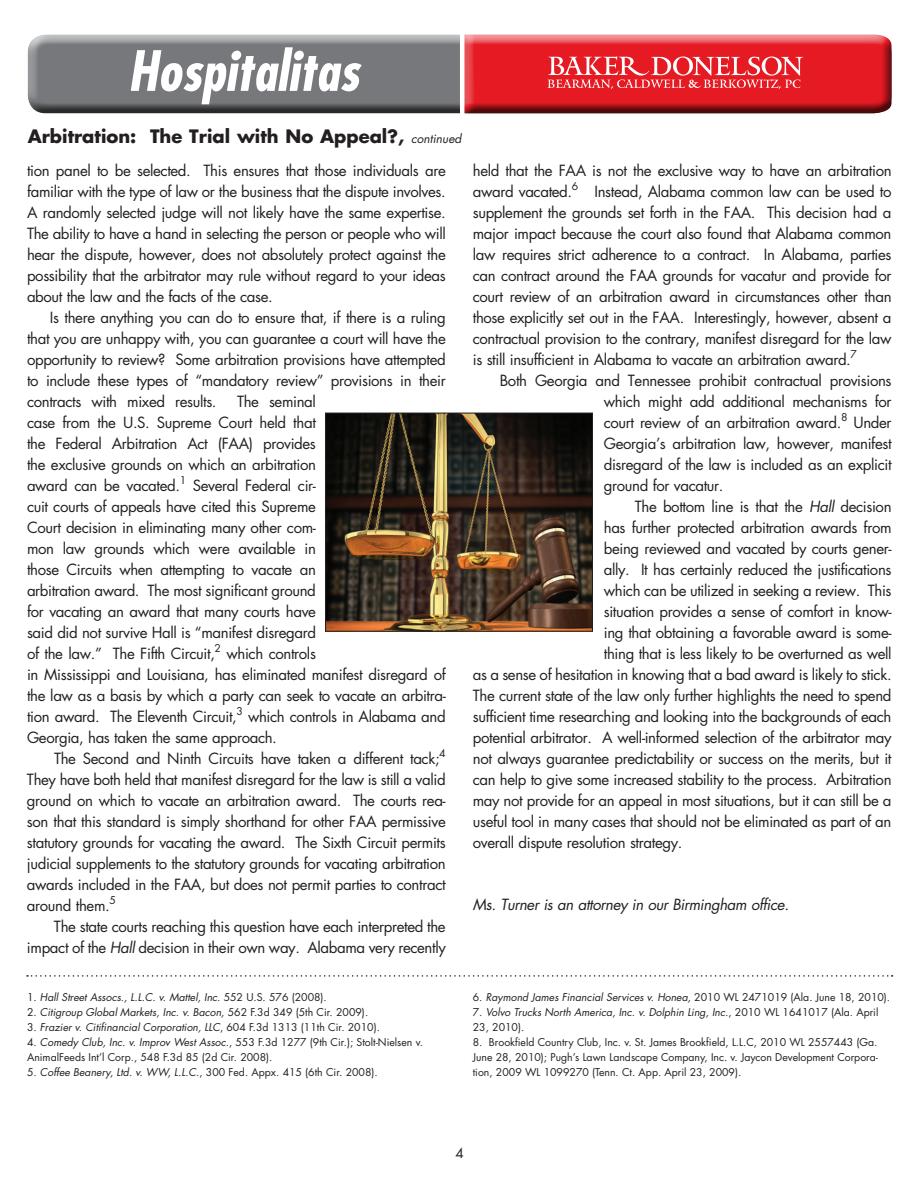
<style>
.page{position:relative;width:918px;height:1188px;background:#fff}
.page>*{position:absolute;margin:0;border:0;box-sizing:border-box;transform-origin:0 0}
.t1{font:italic 700 condensed 54px "Futura";color:#fff}
.t2{font:700 18px "Futura";color:#231f20}
.t3{font:15px/21px "Futura";letter-spacing:-.025em;color:#231f20;text-align:justify}
.t4{font:italic 15px "Futura";letter-spacing:-.025em;color:#231f20}
.t5{font:13.5px "Futura";color:#231f20}
.t6{font:10.5px/15px "Futura";color:#231f20}
.t7{font:italic 10.5px/15px "Futura";color:#231f20}
.s1{font-weight:400;font-style:italic;font-size:12px}
.s2{font-style:italic}
.s3{font-style:normal}
</style>
<div class="page">
<div style="left:26px;top:33px;width:867px;height:70px;background:#fff;opacity:.75"></div>
<div style="left:26px;top:38px;width:867px;height:77px;background:#231f20;opacity:.75"></div>
<div style="left:461px;top:37px;width:432px;height:78px;background:#a7a0a0"></div>
<hr style="left:460px;top:27px;width:4px;height:98px;background:#fff">
<svg style="left:464px;top:34px;width:428px;height:79px;background:#da343b"></svg>
<img style="left:327px;top:415px;width:264px;height:215px">
<div style="left:325px;top:413px;width:268px;height:219px;border:1px solid #231f20"></div>
<svg style="left:27px;top:975px;width:866px;height:2px"></svg>
<h1 class="t1" style="left:128px;top:37px;width:233px">Hospitalitas</h1>
<p class="t2" style="left:28px;top:124px;width:435px">Arbitration: The Trial with No Appeal?, <span class="s1">continued</span></p>
<p class="t3" style="left:27px;top:160px;width:420px">tion panel to be selected. This ensures that those individuals are familiar with the type of law or the business that the dispute involves.<br>A randomly selected judge will not likely have the same expertise.<br>The ability to have a hand in selecting the person or people who will hear the dispute, however, does not absolutely protect against the possibility that the arbitrator may rule without regard to your ideas about the law and the facts of the case.</p>
<p class="t3" style="left:27px;top:307px;width:420px;text-indent:23px">Is there anything you can do to ensure that, if there is a ruling that you are unhappy with, you can guarantee a court will have the opportunity to review? Some arbitration provisions have attempted to include these types of “mandatory review” provisions in their contracts with mixed results.</p>
<p class="t3" style="left:27px;top:391px;width:290px;text-indent:210px">The seminal case from the U.S. Supreme Court held that the Federal Arbitration Act (FAA) provides the exclusive grounds on which an arbitration award can be vacated.</p>
<p class="t6" style="left:180px;top:472px;width:8px">1</p>
<p class="t3" style="left:27px;top:475px;width:291px;text-indent:166px">Several Federal cir&shy;cuit courts of appeals have cited this Supreme Court decision in eliminating many other com&shy;mon law grounds which were available in those Circuits when attempting to vacate an arbitration award. The most significant ground for vacating an award that many courts have said did not survive Hall is “manifest disregard of the law.” The Fifth Circuit,</p>
<p class="t6" style="left:215px;top:640px;width:8px">2</p>
<p class="t3" style="left:27px;top:643px;width:420px;text-align:left;text-indent:200px">which controls<br>in Mississippi and Louisiana, has eliminated manifest disregard of the law as a basis by which a party can seek to vacate an arbitra&shy;tion award. The Eleventh Circuit,</p>
<p class="t6" style="left:237px;top:703px;width:8px">3</p>
<p class="t3" style="left:27px;top:706px;width:420px;text-indent:221px">which controls in Alabama and<br>Georgia, has taken the same approach.</p>
<p class="t3" style="left:54px;top:748px;width:387px">The Second and Ninth Circuits have taken a different tack;</p>
<p class="t6" style="left:439px;top:745px;width:8px">4</p>
<p class="t3" style="left:27px;top:769px;width:420px">They have both held that manifest disregard for the law is still a valid ground on which to vacate an arbitration award. The courts rea&shy;son that this standard is simply shorthand for other FAA permissive statutory grounds for vacating the award. The Sixth Circuit permits judicial supplements to the statutory grounds for vacating arbitration awards included in the FAA, but does not permit parties to contract around them.</p>
<p class="t6" style="left:109px;top:892px;width:8px">5</p>
<p class="t3" style="left:27px;top:916px;width:420px;text-align:right">The state courts reaching this question have each interpreted the impact of the <span class="s2">Hall</span> decision in their own way. Alabama very recently</p>
<p class="t3" style="left:473px;top:160px;width:420px">held that the FAA is not the exclusive way to have an arbitration award vacated.</p>
<p class="t6" style="left:572px;top:178px;width:8px">6</p>
<p class="t3" style="left:473px;top:181px;width:420px;text-indent:122px">Instead, Alabama common law can be used to supplement the grounds set forth in the FAA. This decision had a major impact because the court also found that Alabama common law requires strict adherence to a contract. In Alabama, parties can contract around the FAA grounds for vacatur and provide for court review of an arbitration award in circumstances other than those explicitly set out in the FAA. Interestingly, however, absent a contractual provision to the contrary, manifest disregard for the law is still insufficient in Alabama to vacate an arbitration award.</p>
<p class="t6" style="left:851px;top:346px;width:8px">7</p>
<p class="t3" style="left:604px;top:370px;width:289px;text-indent:-104px">Both Georgia and Tennessee prohibit contractual provisions which might add additional mechanisms for court review of an arbitration award.</p>
<p class="t6" style="left:841px;top:409px;width:8px">8</p>
<p class="t3" style="left:604px;top:412px;width:289px;text-indent:250px">Under Georgia’s arbitration law, however, manifest disregard of the law is included as an explicit ground for vacatur.</p>
<p class="t3" style="left:635px;top:496px;width:258px">The bottom line is that the <span class="s2">Hall</span> decision</p>
<p class="t3" style="left:604px;top:517px;width:289px">has further protected arbitration awards from</p>
<p class="t3" style="left:604px;top:538px;width:289px">being reviewed and vacated by courts gener-</p>
<p class="t3" style="left:604px;top:559px;width:289px">ally. It has certainly reduced the justifications</p>
<p class="t3" style="left:604px;top:580px;width:289px">which can be utilized in seeking a review. This</p>
<p class="t3" style="left:604px;top:601px;width:289px">situation provides a sense of comfort in know-</p>
<p class="t3" style="left:604px;top:622px;width:289px">ing that obtaining a favorable award is some-</p>
<p class="t3" style="left:604px;top:643px;width:289px">thing that is less likely to be overturned as well</p>
<p class="t3" style="left:473px;top:664px;width:420px">as a sense of hesitation in knowing that a bad award is likely to stick.</p>
<p class="t3" style="left:473px;top:685px;width:420px">The current state of the law only further highlights the need to spend</p>
<p class="t3" style="left:473px;top:706px;width:420px">sufficient time researching and looking into the backgrounds of each</p>
<p class="t3" style="left:473px;top:727px;width:420px">potential arbitrator. A well-informed selection of the arbitrator may</p>
<p class="t3" style="left:473px;top:748px;width:420px">not always guarantee predictability or success on the merits, but it</p>
<p class="t3" style="left:473px;top:769px;width:420px">can help to give some increased stability to the process. Arbitration</p>
<p class="t3" style="left:473px;top:790px;width:420px">may not provide for an appeal in most situations, but it can still be a</p>
<p class="t3" style="left:473px;top:811px;width:420px">useful tool in many cases that should not be eliminated as part of an</p>
<p class="t3" style="left:473px;top:832px;width:211px">overall dispute resolution strategy.</p>
<p class="t4" style="left:473px;top:894px;width:318px">Ms. Turner is an attorney in our Birmingham office.</p>
<p class="t7" style="left:27px;top:990px;width:301px"><span class="s3">1.</span> Hall Street Assocs., L.L.C. v. Mattel, Inc. <span class="s3">552 U.S. 576 (2008).</span></p>
<p class="t7" style="left:27px;top:1005px;width:343px"><span class="s3">2.</span> Citigroup Global Markets, Inc. v. Bacon, <span class="s3">562 F.3d 349 (5th Cir. 2009).</span></p>
<p class="t7" style="left:27px;top:1020px;width:354px"><span class="s3">3.</span> Frazier v. Citifinancial Corporation, LLC<span class="s3">, 604 F.3d 1313 (11th Cir. 2010).</span></p>
<p class="t6" style="left:27px;top:1035px;width:397px">4. <span class="s2">Comedy Club, Inc. v. Improv West Assoc.</span>, 553 F.3d 1277 (9th Cir.); Stolt-Nielsen v.<br>AnimalFeeds Int’l Corp., 548 F.3d 85 (2d Cir. 2008).</p>
<p class="t6" style="left:27px;top:1065px;width:352px">5. <span class="s2">Coffee Beanery, Ltd. v. WW, L.L.C</span>., 300 Fed. Appx. 415 (6th Cir. 2008).</p>
<p class="t7" style="left:473px;top:990px;width:419px"><span class="s3">6.</span> Raymond James Financial Services v. Honea, <span class="s3">2010 WL 2471019 (Ala. June 18, 2010).</span></p>
<p class="t7" style="left:473px;top:1005px;width:407px"><span class="s3">7.</span> Volvo Trucks North America, Inc. v. Dolphin Ling, Inc.<span class="s3">, 2010 WL 1641017 (Ala. April<br>23, 2010).</span></p>
<p class="t6" style="left:473px;top:1035px;width:407px;text-align:justify">8. Brookfield Country Club, Inc. v. St. James Brookfield, L.L.C, 2010 WL 2557443 (Ga.<br>June 28, 2010); Pugh’s Lawn Landscape Company, Inc. v. Jaycon Development Corpora&shy;tion, 2009 WL 1099270 (Tenn. Ct. App. April 23, 2009).</p>
<p class="t5" style="left:455px;top:1144px;width:10px">4</p>
</div>
